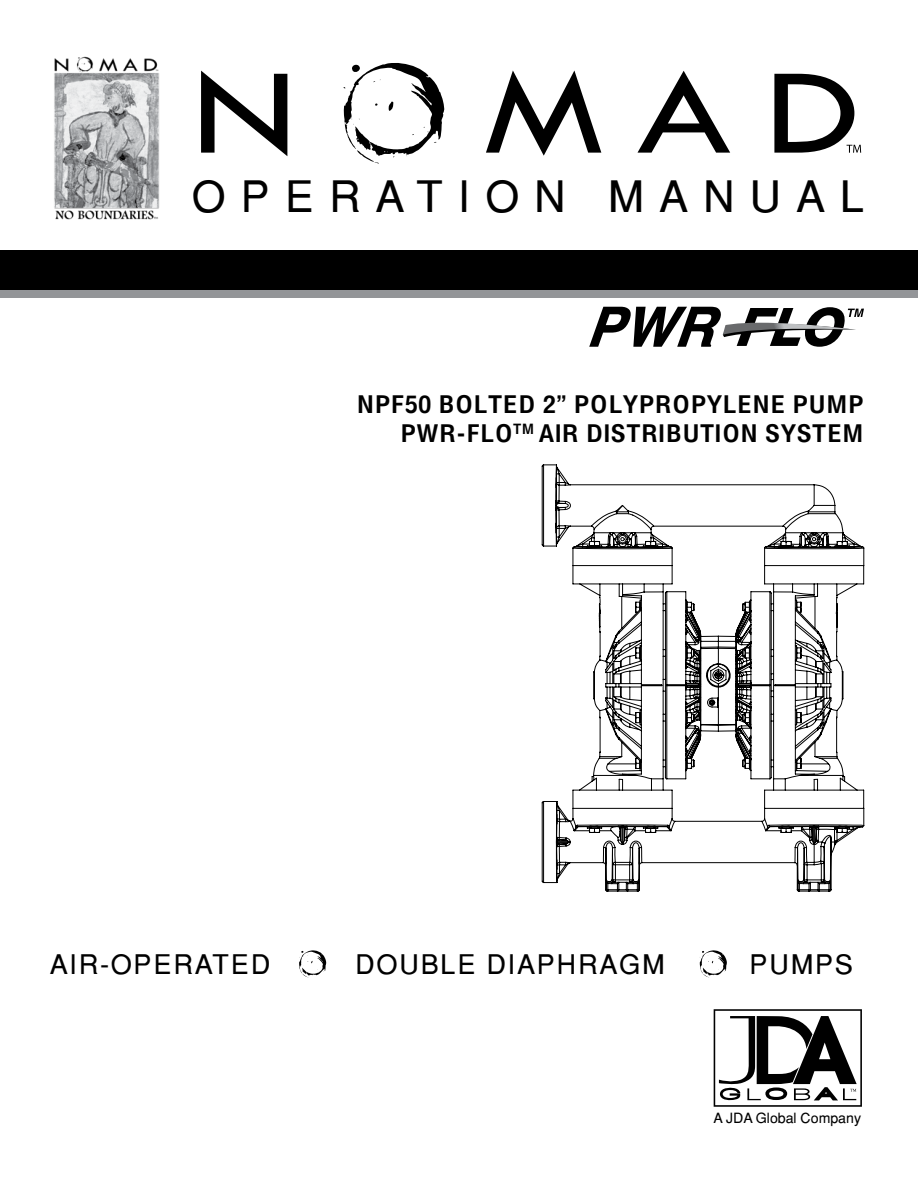
<style>
.page{position:relative;width:918px;height:1188px;background:#fff}
.page>*{position:absolute;margin:0;border:0;box-sizing:border-box;transform-origin:0 0}
.t1{font:43.35px "Helvetica";letter-spacing:.35em;color:#000}
.t2{font:27px "Helvetica";letter-spacing:.065em;color:#000}
.t3{font:24px/28.8px "Helvetica LTMM 401 1000";letter-spacing:.045em;color:#000;text-align:right}
.t4{font:14.1px "Helvetica";color:#000}
.s1{font-family:"Helvetica LTMM 401 933"}
.s2{font-family:"Helvetica LTMM 401 734"}
.s3{color:#fff}
</style>
<div class="page">
<div style="left:1px;top:251px;width:917px;height:41px;background:#000"></div>
<div style="left:1px;top:290px;width:917px;height:8px;background:#939598"></div>
<img style="left:54px;top:56px;width:106px;height:164px">
<svg style="left:201px;top:71px;width:86px;height:85px"></svg>
<svg style="left:486px;top:70px;width:115px;height:86px"></svg>
<svg style="left:638px;top:71px;width:92px;height:82px"></svg>
<svg style="left:774px;top:74px;width:87px;height:79px"></svg>
<svg style="left:344px;top:63px;width:101px;height:101px"></svg>
<svg style="left:714px;top:1009px;width:148px;height:98px"></svg>
<svg style="left:299px;top:950px;width:28px;height:28px"></svg>
<svg style="left:700px;top:950px;width:27px;height:28px"></svg>
<svg style="left:589px;top:307px;width:275px;height:40px"></svg>
<svg style="left:542px;top:464px;width:322px;height:428px"></svg>
<h1 class="t1" style="left:192px;top:179px;width:674px">OPERATION MANUAL</h1>
<p class="t3" style="left:357px;top:391px;width:508px">NPF<span class="s1">50</span> BOLTED <span class="s1">2</span><span class="s2">”</span> POLYPROPYLENE PUMP<br>PWR-FLO<sup>TM</sup> A<span class="s2">I</span>R D<span class="s2">I</span>STR<span class="s2">I</span>BUT<span class="s2">I</span>ON SYSTEM</p>
<p class="t2" style="left:50px;top:953px;width:241px">AIR-OPERATED <span class="s3">•</span></p>
<p class="t2" style="left:355px;top:953px;width:329px">DOUBLE DIAPHRAGM <span class="s3">•</span></p>
<p class="t2" style="left:750px;top:953px;width:105px">PUMPS</p>
<p class="t4" style="left:714px;top:1112px;width:149px">A JDA Global Company</p>
</div>
